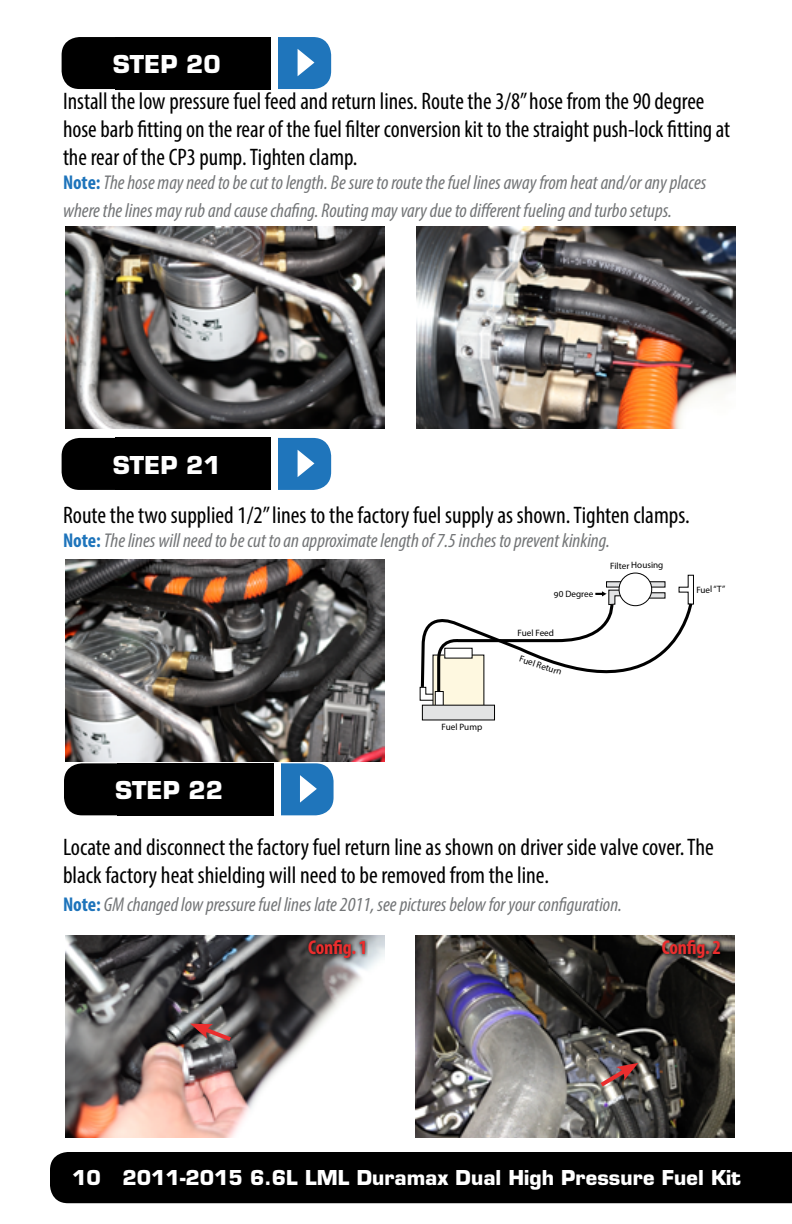
<style>
.page{position:relative;width:792px;height:1224px;background:#fff}
.page>*{position:absolute;margin:0;border:0;box-sizing:border-box;transform-origin:0 0}
.t1{font:condensed 24px/28px "Myriad Pro";color:#000}
.t2{font:700 24px "Eurostile LT Std";color:#fff}
.t3{font:italic condensed 20px/28px "Myriad Pro";color:#737577}
.t4{font:700 20px "Eurostile LT Std";color:#fff}
.t5{font:700 condensed 20px "Myriad Pro";letter-spacing:-.01em;color:#eb2e2e}
.t6{font:9.2px "Myriad Pro";letter-spacing:-.01em;color:#000}
.s1{font-weight:700;font-style:normal;color:#1e74bb}
</style>
<div class="page">
<div style="left:50px;top:1152px;width:742px;height:51px;background:#000"></div>
<div style="left:64px;top:763px;width:149px;height:52px;background:#000;border-radius:18px"></div>
<div style="left:254px;top:763px;width:80px;height:52px;background:#1f75bb;border-radius:18px"></div>
<div style="left:117px;top:763px;width:161px;height:52px;background:#000"></div>
<div style="left:274px;top:760px;width:6px;height:57px;background:#fff"></div>
<svg style="left:300px;top:775px;width:17px;height:28px"></svg>
<img style="left:66px;top:227px;width:318px;height:202px">
<img style="left:416px;top:227px;width:319px;height:202px">
<img style="left:66px;top:560px;width:318px;height:202px">
<div style="left:619px;top:573px;width:33px;height:33px;border:1px solid #000;border-radius:50%"></div>
<svg style="left:419px;top:574px;width:275px;height:145px"></svg>
<img style="left:66px;top:935px;width:318px;height:202px">
<img style="left:416px;top:935px;width:318px;height:202px">
<svg style="left:307px;top:939px;width:61px;height:24px"></svg>
<svg style="left:660px;top:939px;width:65px;height:24px;background:#45413c"></svg>
<div style="left:62px;top:438px;width:149px;height:52px;background:#000;border-radius:18px"></div>
<div style="left:252px;top:438px;width:79px;height:52px;background:#1f75bb;border-radius:18px"></div>
<div style="left:115px;top:438px;width:160px;height:52px;background:#000"></div>
<div style="left:272px;top:434px;width:6px;height:58px;background:#fff"></div>
<svg style="left:298px;top:450px;width:16px;height:27px"></svg>
<div style="left:62px;top:37px;width:149px;height:52px;background:#000;border-radius:18px"></div>
<div style="left:252px;top:37px;width:79px;height:52px;background:#1f75bb;border-radius:18px"></div>
<div style="left:115px;top:37px;width:160px;height:52px;background:#000"></div>
<div style="left:272px;top:33px;width:6px;height:58px;background:#fff"></div>
<svg style="left:298px;top:49px;width:16px;height:27px"></svg>
<svg style="left:190px;top:1023px;width:45px;height:21px"></svg>
<svg style="left:596px;top:1063px;width:42px;height:27px"></svg>
<p class="t2" style="left:113px;top:49px;width:109px">STEP 20</p>
<p class="t1" style="left:63px;top:87px;width:669px">Install the low pressure fuel feed and return lines. Route the 3/8” hose from the 90 degree hose barb fitting on the rear of the fuel filter conversion kit to the straight push-lock fitting at the rear of the CP3 pump. Tighten clamp.</p>
<p class="t3" style="left:63px;top:168px;width:645px"><span class="s1">Note:</span> The hose may need to be cut to length. Be sure to route the fuel lines away from heat and/or any places where the lines may rub and cause chafing. Routing may vary due to different fueling and turbo setups.</p>
<p class="t2" style="left:113px;top:450px;width:109px">STEP 21</p>
<p class="t1" style="left:63px;top:501px;width:628px">Route the two supplied 1/2” lines to the factory fuel supply as shown. Tighten clamps.</p>
<p class="t3" style="left:63px;top:526px;width:548px"><span class="s1">Note:</span> The lines will need to be cut to an approximate length of 7.5 inches to prevent kinking.</p>
<p class="t2" style="left:115px;top:776px;width:109px">STEP 22</p>
<p class="t6" style="left:442px;top:721px;width:42px">Fuel Pump</p>
<p class="t6" style="left:554px;top:589px;width:41px">90 Degree</p>
<p class="t6" style="left:518px;top:627px;width:38px">Fuel Feed</p>
<p class="t6" style="left:522px;top:653px;width:45px;rotate:18deg">Fuel Return</p>
<p class="t6" style="left:610px;top:560px;width:55px">Filter Housing</p>
<p class="t6" style="left:696px;top:584px;width:31px">Fuel “T”</p>
<p class="t1" style="left:63px;top:833px;width:652px">Locate and disconnect the factory fuel return line as shown on driver side valve cover. The black factory heat shielding will need to be removed from the line.</p>
<p class="t3" style="left:63px;top:890px;width:561px"><span class="s1">Note:</span> GM changed low pressure fuel lines late 2011, see pictures below for your configuration.</p>
<p class="t5" style="left:308px;top:935px;width:61px">Config. 1</p>
<p class="t5" style="left:662px;top:935px;width:61px">Config. 2</p>
<p class="t4" style="left:72px;top:1165px;width:670px">10 2011-2015 6.6L LML Duramax Dual High Pressure Fuel Kit</p>
</div>
